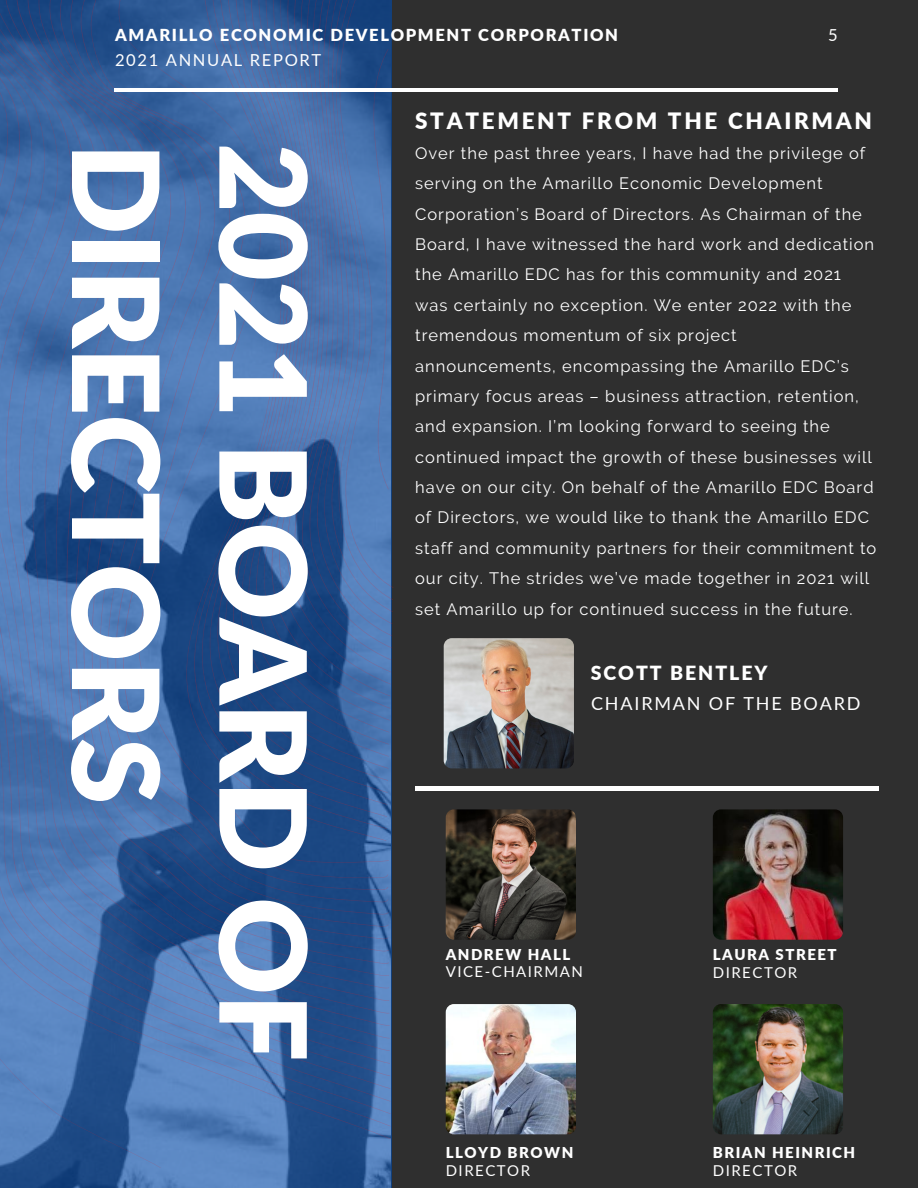
<style>
.page{position:relative;width:918px;height:1188px;background:#fff}
.page>*{position:absolute;margin:0;border:0;box-sizing:border-box;transform-origin:0 0}
.t1{font:900 120px/147.3px "Lato";letter-spacing:-.01em;color:#fff}
.t2{font:900 22.5px "Lato";letter-spacing:.12em;color:#fff}
.t3{font:900 19.5px "Lato";letter-spacing:.1em;color:#fff}
.t4{font:18px "Lato";letter-spacing:.1em;color:#fff}
.t5{font:16.5px/30.3px "Raleway";letter-spacing:.06em;color:#fff}
.t6{font:900 16.5px "Lato";letter-spacing:.1em;color:#fff}
.t7{font:16.5px "Lato";letter-spacing:.1em;color:#fff}
.t8{font:900 15px "Lato";letter-spacing:.1em;color:#fff}
.t9{font:15px "Lato";letter-spacing:.1em;color:#fff}
</style>
<div class="page">
<div style="left:392px;top:0;width:526px;height:1188px;background:#2f2f2f"></div>
<hr style="left:415px;top:787px;width:464px;height:3px;background:#fff">
<img style="left:444px;top:638px;width:130px;height:130px;border-radius:8px">
<img style="left:446px;top:809px;width:130px;height:131px;border-radius:8px">
<img style="left:713px;top:809px;width:130px;height:131px;border-radius:8px">
<img style="left:446px;top:1004px;width:130px;height:130px;border-radius:8px">
<img style="left:713px;top:1004px;width:130px;height:130px;border-radius:8px">
<svg style="left:0;top:0;width:394px;height:1181px;background:#3e67a1"></svg>
<hr style="left:115px;top:88px;width:723px;height:4px;background:#fff">
<p class="t6" style="left:115px;top:25px;width:505px">AMARILLO ECONOMIC DEVELOPMENT CORPORATION</p>
<p class="t7" style="left:828px;top:25px;width:11px">5</p>
<p class="t7" style="left:115px;top:50px;width:208px">2021 ANNUAL REPORT</p>
<p class="t1" style="left:339px;top:143px;width:920px;rotate:90deg">2021 BOARD OF<br>DIRECTORS</p>
<p class="t2" style="left:415px;top:106px;width:458px">STATEMENT FROM THE CHAIRMAN</p>
<p class="t5" style="left:415px;top:138px;width:463px">Over the past three years, I have had the privilege of serving on the Amarillo Economic Development Corporation’s Board of Directors. As Chairman of the Board, I have witnessed the hard work and dedication the Amarillo EDC has for this community and 2021 was certainly no exception. We enter 2022 with the tremendous momentum of six project announcements, encompassing the Amarillo EDC’s primary focus areas – business attraction, retention, and expansion. I’m looking forward to seeing the continued impact the growth of these businesses will have on our city. On behalf of the Amarillo EDC Board of Directors, we would like to thank the Amarillo EDC staff and community partners for their commitment to our city. The strides we’ve made together in 2021 will set Amarillo up for continued success in the future.</p>
<p class="t3" style="left:591px;top:661px;width:178px">SCOTT BENTLEY</p>
<p class="t4" style="left:591px;top:692px;width:271px">CHAIRMAN OF THE BOARD</p>
<p class="t8" style="left:446px;top:946px;width:126px">ANDREW HALL</p>
<p class="t9" style="left:446px;top:962px;width:139px">VICE-CHAIRMAN</p>
<p class="t8" style="left:446px;top:1144px;width:129px">LLOYD BROWN</p>
<p class="t9" style="left:446px;top:1161px;width:86px">DIRECTOR</p>
<p class="t8" style="left:713px;top:946px;width:125px">LAURA STREET</p>
<p class="t9" style="left:713px;top:963px;width:86px">DIRECTOR</p>
<p class="t8" style="left:713px;top:1144px;width:144px">BRIAN HEINRICH</p>
<p class="t9" style="left:713px;top:1161px;width:86px">DIRECTOR</p>
</div>
